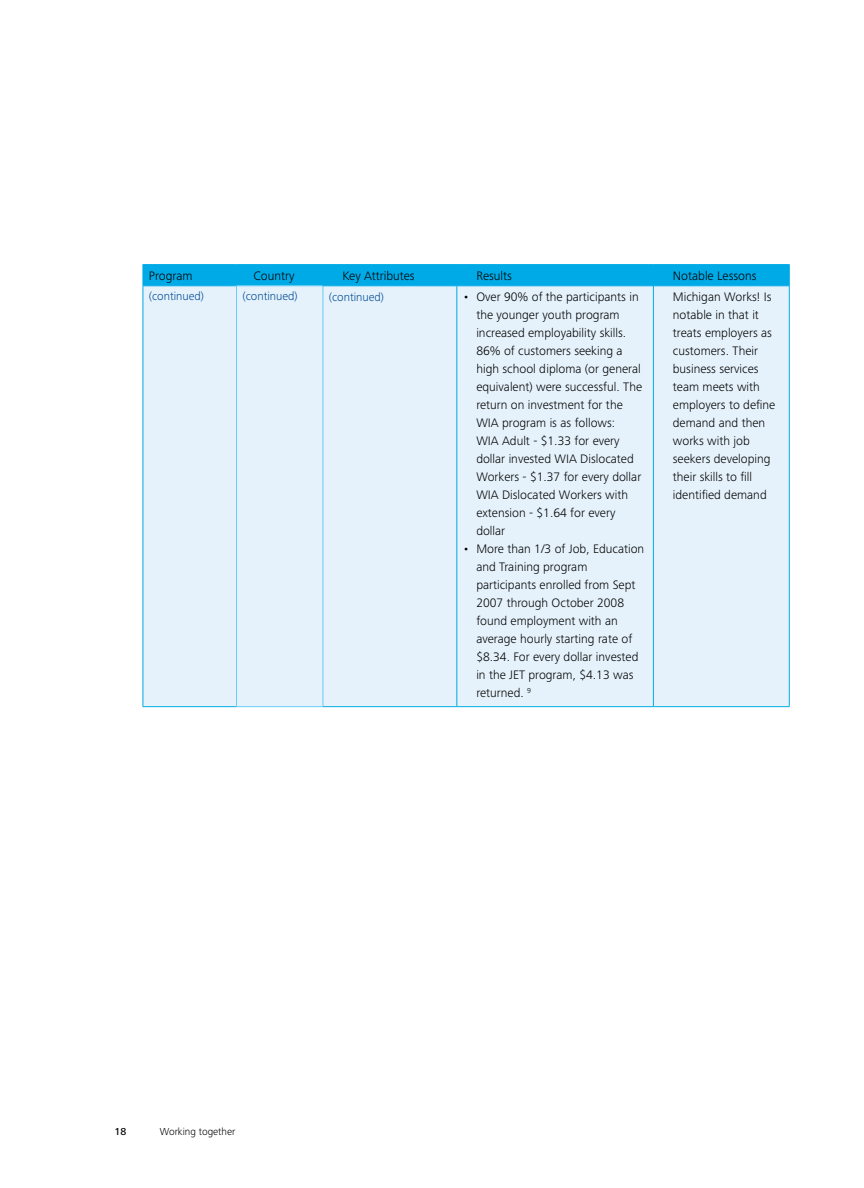
<style>
.page{position:relative;width:864px;height:1188px;background:#fff}
.page>*{position:absolute;margin:0;border:0;box-sizing:border-box;transform-origin:0 0}
.t1{font:300 12.75px/18px "Frutiger Next Pro";color:#000}
.t2{font:300 12px "Frutiger Next Pro";color:#004a94}
.t3{font:300 10.5px "Frutiger Next Pro";color:#000}
.t4{font:500 10.5px "Frutiger Next Pro";color:#000}
</style>
<div class="page">
<div style="left:144px;top:286px;width:645px;height:420px;background:#e5f2fb"></div>
<hr style="left:143px;top:264px;width:94px;height:1px;background:#00aae7">
<hr style="left:237px;top:264px;width:86px;height:1px;background:#00aae7">
<hr style="left:323px;top:264px;width:134px;height:1px;background:#00aae7">
<hr style="left:457px;top:264px;width:196px;height:1px;background:#00aae7">
<hr style="left:653px;top:264px;width:137px;height:1px;background:#00aae7">
<div style="left:143px;top:265px;width:647px;height:21px;background:#00aae7"></div>
<hr style="left:236px;top:286px;width:1px;height:420px;background:#68cef3">
<hr style="left:323px;top:286px;width:1px;height:420px;background:#68cef3">
<hr style="left:457px;top:286px;width:1px;height:420px;background:#00aae7">
<hr style="left:143px;top:285px;width:94px;height:1px;background:#00aae7">
<hr style="left:143px;top:286px;width:1px;height:420px;background:#00aae7">
<hr style="left:323px;top:285px;width:134px;height:1px;background:#00aae7">
<hr style="left:457px;top:285px;width:196px;height:1px;background:#00aae7">
<hr style="left:143px;top:706px;width:94px;height:1px;background:#00aae7">
<hr style="left:323px;top:706px;width:134px;height:1px;background:#00aae7">
<hr style="left:457px;top:706px;width:196px;height:1px;background:#00aae7">
<hr style="left:237px;top:285px;width:86px;height:1px;background:#68cef3">
<hr style="left:237px;top:706px;width:86px;height:1px;background:#68cef3">
<hr style="left:653px;top:286px;width:136px;height:1px;background:#00aae7">
<hr style="left:653px;top:286px;width:1px;height:420px;background:#00aae7">
<hr style="left:789px;top:286px;width:1px;height:420px;background:#00aae7">
<hr style="left:653px;top:706px;width:136px;height:1px;background:#00aae7">
<p class="t1" style="left:149px;top:267px;width:45px">Program</p>
<p class="t1" style="left:253px;top:267px;width:43px">Country</p>
<p class="t1" style="left:342px;top:267px;width:74px">Key Attributes</p>
<p class="t1" style="left:476px;top:267px;width:37px">Results</p>
<p class="t1" style="left:673px;top:267px;width:85px">Notable Lessons</p>
<p class="t2" style="left:149px;top:290px;width:57px">(continued)</p>
<p class="t2" style="left:243px;top:290px;width:57px">(continued)</p>
<p class="t2" style="left:329px;top:290px;width:57px">(continued)</p>
<p class="t1" style="left:476px;top:288px;width:167px;text-indent:-14px">• Over 90% of the participants in the younger youth program increased employability skills.<br>86% of customers seeking a high school diploma (or general equivalent) were successful. The return on investment for the<br>WIA program is as follows:<br>WIA Adult - $1.33 for every dollar invested WIA Dislocated<br>Workers - $1.37 for every dollar<br>WIA Dislocated Workers with extension - $1.64 for every dollar</p>
<p class="t1" style="left:476px;top:540px;width:170px;text-indent:-14px">• More than 1/3 of Job, Education and Training program participants enrolled from Sept<br>2007 through October 2008 found employment with an average hourly starting rate of $8.34. For every dollar invested in the JET program, $4.13 was returned. <sup>9</sup></p>
<p class="t1" style="left:673px;top:288px;width:104px">Michigan Works! Is notable in that it treats employers as customers. Their business services team meets with employers to define demand and then works with job seekers developing their skills to fill identified demand</p>
<p class="t4" style="left:114px;top:1125px;width:13px">18</p>
<p class="t3" style="left:160px;top:1125px;width:77px">Working together</p>
</div>
